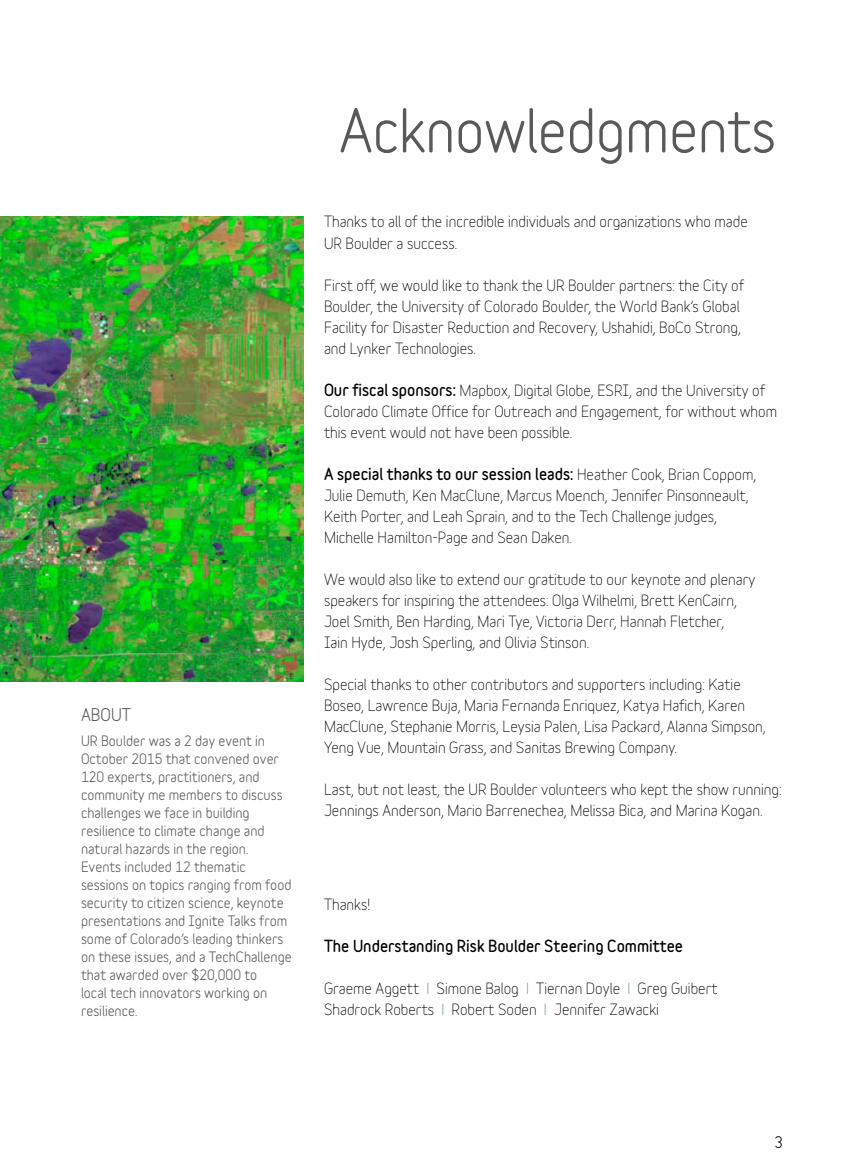
<style>
.page{position:relative;width:864px;height:1175px;background:#fff}
.page>*{position:absolute;margin:0;border:0;box-sizing:border-box;transform-origin:0 0}
.t1{font:700 57px "Variable";letter-spacing:-.01em;color:#58595b}
.t2{font:700 16.5px "Variable";color:#58595b}
.t3{font:15px/21px "Variable";color:#000}
.t4{font:900 15px "Variable";color:#000}
.t5{font:700 15px "Variable";color:#000}
.t6{font:700 13.5px/18px "Variable";color:#58595b}
.s1{font-weight:900}
.s2{color:#4b8a7d}
</style>
<div class="page">
<img style="left:0;top:216px;width:303px;height:465px">
<p class="t2" style="left:81px;top:708px;width:52px">ABOUT</p>
<p class="t6" style="left:81px;top:733px;width:212px">UR Boulder was a 2 day event in<br>October 2015 that convened over<br>120 experts, practitioners, and community me members to discuss challenges we face in building resilience to climate change and natural hazards in the region.<br>Events included 12 thematic sessions on topics ranging from food security to citizen science, keynote presentations and Ignite Talks from some of Colorado’s leading thinkers on these issues, and a TechChallenge that awarded over $20,000 to<br>local tech innovators working on resilience.</p>
<h1 class="t1" style="left:339px;top:108px;width:439px">Acknowledgments</h1>
<p class="t3" style="left:324px;top:213px;width:425px">Thanks to all of the incredible individuals and organizations who made<br>UR Boulder a success.</p>
<p class="t3" style="left:324px;top:276px;width:422px">First off, we would like to thank the UR Boulder partners: the City of Boulder, the University of Colorado Boulder, the World Bank’s Global Facility for Disaster Reduction and Recovery, Ushahidi, BoCo Strong, and Lynker Technologies.</p>
<p class="t3" style="left:324px;top:381px;width:455px"><span class="s1">Our fiscal sponsors:</span> Mapbox, Digital Globe, ESRI, and the University of<br>Colorado Climate Office for Outreach and Engagement, for without whom this event would not have been possible.</p>
<p class="t3" style="left:324px;top:465px;width:434px"><span class="s1">A special thanks to our session leads:</span> Heather Cook, Brian Coppom, Julie Demuth, Ken MacClune, Marcus Moench, Jennifer Pinsonneault, Keith Porter, and Leah Sprain, and to the Tech Challenge judges, Michelle Hamilton-Page and Sean Daken.</p>
<p class="t3" style="left:324px;top:570px;width:433px">We would also like to extend our gratitude to our keynote and plenary speakers for inspiring the attendees: Olga Wilhelmi, Brett KenCairn, Joel Smith, Ben Harding, Mari Tye, Victoria Derr, Hannah Fletcher,<br>Iain Hyde, Josh Sperling, and Olivia Stinson.</p>
<p class="t3" style="left:324px;top:675px;width:443px">Special thanks to other contributors and supporters including: Katie Boseo, Lawrence Buja, Maria Fernanda Enriquez, Katya Hafich, Karen MacClune, Stephanie Morris, Leysia Palen, Lisa Packard, Alanna Simpson, Yeng Vue, Mountain Grass, and Sanitas Brewing Company.</p>
<p class="t3" style="left:324px;top:780px;width:459px">Last, but not least, the UR Boulder volunteers who kept the show running:<br>Jennings Anderson, Mario Barrenechea, Melissa Bica, and Marina Kogan.</p>
<p class="t3" style="left:324px;top:895px;width:48px">Thanks!</p>
<p class="t4" style="left:324px;top:940px;width:361px">The Understanding Risk Boulder Steering Committee</p>
<p class="t3" style="left:324px;top:979px;width:395px">Graeme Aggett <span class="s2">I</span> Simone Balog <span class="s2">I</span> Tiernan Doyle <span class="s2">I</span> Greg Guibert<br>Shadrock Roberts <span class="s2">I</span> Robert Soden <span class="s2">I</span> Jennifer Zawacki</p>
<p class="t5" style="left:774px;top:1135px;width:10px">3</p>
</div>
